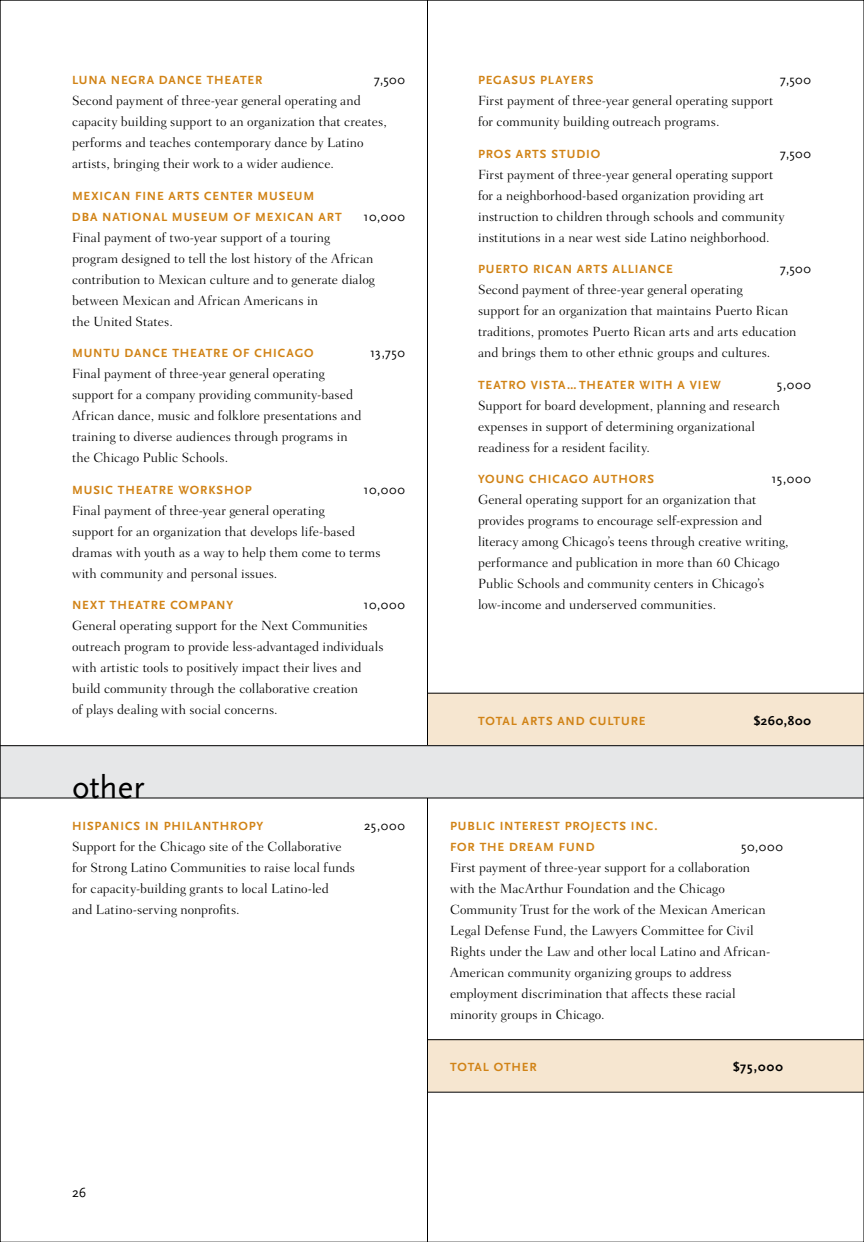
<style>
.page{position:relative;width:864px;height:1242px;background:#fff}
.page>*{position:absolute;margin:0;border:0;box-sizing:border-box;transform-origin:0 0}
.t1{font:33px "Scala Sans";color:#000}
.t2{font:13.8px "Scala Sans";color:#000}
.t3{font:300 13.5px/21px "Fairfield LH";letter-spacing:.005em;color:#000}
.t4{font:13.2px "Scala Sans";letter-spacing:.06em;color:#000}
.t5{font:700 13.2px "Scala Sans";letter-spacing:.06em;color:#000}
.t6{font:700 12.3px/21px "Scala Sans";letter-spacing:.075em;color:#d18316}
</style>
<div class="page">
<div style="left:428px;top:1040px;width:436px;height:52px;background:#f6e6d0"></div>
<div style="left:428px;top:693px;width:436px;height:53px;background:#f6e6d0"></div>
<hr style="left:427px;top:0;width:1px;height:1242px;background:#000">
<div style="left:0;top:746px;width:864px;height:52px;background:#e6e7e8"></div>
<hr style="left:427px;top:693px;width:437px;height:1px;background:#000">
<hr style="left:427px;top:1039px;width:437px;height:1px;background:#000">
<hr style="left:0;top:745px;width:864px;height:1px;background:#000">
<hr style="left:0;top:798px;width:864px;height:1px;background:#000">
<hr style="left:427px;top:1092px;width:437px;height:1px;background:#000">
<svg style="left:863px;top:0;width:1px;height:1242px"></svg>
<p class="t6" style="left:72px;top:70px;width:192px">LUNA N EGRA DANCE THEATER</p>
<p class="t4" style="left:374px;top:73px;width:33px">7,500</p>
<p class="t3" style="left:72px;top:90px;width:316px">Second payment of three-year general operating and capacity building support to an organization that creates, performs and teaches contemporary dance by Latino artists, bringing their work to a wider audience.</p>
<p class="t6" style="left:72px;top:185px;width:271px">M EXICAN FINE ARTS CENTER M USEUM<br>DBA NATIONAL M USEUM OF M EXICAN ART</p>
<p class="t4" style="left:364px;top:209px;width:43px">10,000</p>
<p class="t3" style="left:72px;top:227px;width:304px">Final payment of two-year support of a touring program designed to tell the lost history of the African contribution to Mexican culture and to generate dialog between Mexican and African Americans in<br>the United States.</p>
<p class="t6" style="left:72px;top:343px;width:243px">M UNTU DANCE THEATRE OF CHICAGO</p>
<p class="t4" style="left:370px;top:346px;width:36px">13,750</p>
<p class="t3" style="left:72px;top:363px;width:291px">Final payment of three-year general operating support for a company providing community-based African dance, music and folklore presentations and training to diverse audiences through programs in the Chicago Public Schools.</p>
<p class="t6" style="left:72px;top:479px;width:178px">M USIC THEATRE WORKSHOP</p>
<p class="t4" style="left:364px;top:482px;width:43px">10,000</p>
<p class="t3" style="left:72px;top:500px;width:310px">Final payment of three-year general operating<br>support for an organization that develops life-based dramas with youth as a way to help them come to terms with community and personal issues.</p>
<p class="t6" style="left:72px;top:595px;width:163px">N EXT THEATRE COMPANY</p>
<p class="t4" style="left:364px;top:598px;width:43px">10,000</p>
<p class="t3" style="left:72px;top:615px;width:313px">General operating support for the Next Communities outreach program to provide less-advantaged individuals with artistic tools to positively impact their lives and build community through the collaborative creation<br>of plays dealing with social concerns.</p>
<h1 class="t1" style="left:72px;top:769px;width:74px">other</h1>
<p class="t6" style="left:72px;top:815px;width:193px">H ISPANICS I N PHILANTHROPY</p>
<p class="t4" style="left:364px;top:818px;width:42px">25,000</p>
<p class="t3" style="left:72px;top:836px;width:285px">Support for the Chicago site of the Collaborative for Strong Latino Communities to raise local funds for capacity-building grants to local Latino-led<br>and Latino-serving nonprofits.</p>
<p class="t6" style="left:478px;top:70px;width:114px">PEGASUS PLAYERS</p>
<p class="t4" style="left:780px;top:73px;width:33px">7,500</p>
<p class="t3" style="left:478px;top:90px;width:297px">First payment of three-year general operating support for community building outreach programs.</p>
<p class="t6" style="left:478px;top:143px;width:124px">PROS ARTS STUD IO</p>
<p class="t4" style="left:780px;top:146px;width:33px">7,500</p>
<p class="t3" style="left:478px;top:164px;width:308px">First payment of three-year general operating support for a neighborhood-based organization providing art instruction to children through schools and community institutions in a near west side Latino neighborhood.</p>
<p class="t6" style="left:478px;top:259px;width:196px">PUERTO RICAN ARTS ALLIANCE</p>
<p class="t4" style="left:780px;top:262px;width:33px">7,500</p>
<p class="t3" style="left:478px;top:279px;width:320px">Second payment of three-year general operating<br>support for an organization that maintains Puerto Rican traditions, promotes Puerto Rican arts and arts education and brings them to other ethnic groups and cultures.</p>
<p class="t6" style="left:478px;top:374px;width:239px">TEATRO VISTA… THEATER WITH A VIEW</p>
<p class="t4" style="left:777px;top:377px;width:36px">5,000</p>
<p class="t3" style="left:478px;top:395px;width:304px">Support for board development, planning and research expenses in support of determining organizational readiness for a resident facility.</p>
<p class="t6" style="left:478px;top:469px;width:175px">YOUNG CHICAGO AUTHORS</p>
<p class="t4" style="left:772px;top:472px;width:41px">15,000</p>
<p class="t3" style="left:478px;top:489px;width:312px">General operating support for an organization that provides programs to encourage self-expression and literacy among Chicago’s teens through creative writing, performance and publication in more than 60 Chicago Public Schools and community centers in Chicago’s low-income and underserved communities.</p>
<p class="t6" style="left:478px;top:710px;width:169px">TOTAL ARTS AND CULTURE</p>
<p class="t5" style="left:753px;top:713px;width:59px">$260,800</p>
<p class="t6" style="left:450px;top:815px;width:209px">PUBLIC I NTEREST PROJECTS I NC.<br>FOR THE DREAM FUND</p>
<p class="t4" style="left:741px;top:839px;width:43px">50,000</p>
<p class="t3" style="left:450px;top:857px;width:322px">First payment of three-year support for a collaboration with the MacArthur Foundation and the Chicago Community Trust for the work of the Mexican American Legal Defense Fund, the Lawyers Committee for Civil Rights under the Law and other local Latino and African-American community organizing groups to address employment discrimination that affects these racial minority groups in Chicago.</p>
<p class="t6" style="left:450px;top:1057px;width:88px">TOTAL OTHER</p>
<p class="t5" style="left:733px;top:1060px;width:52px">$75,000</p>
<p class="t2" style="left:72px;top:1185px;width:16px">26</p>
</div>
